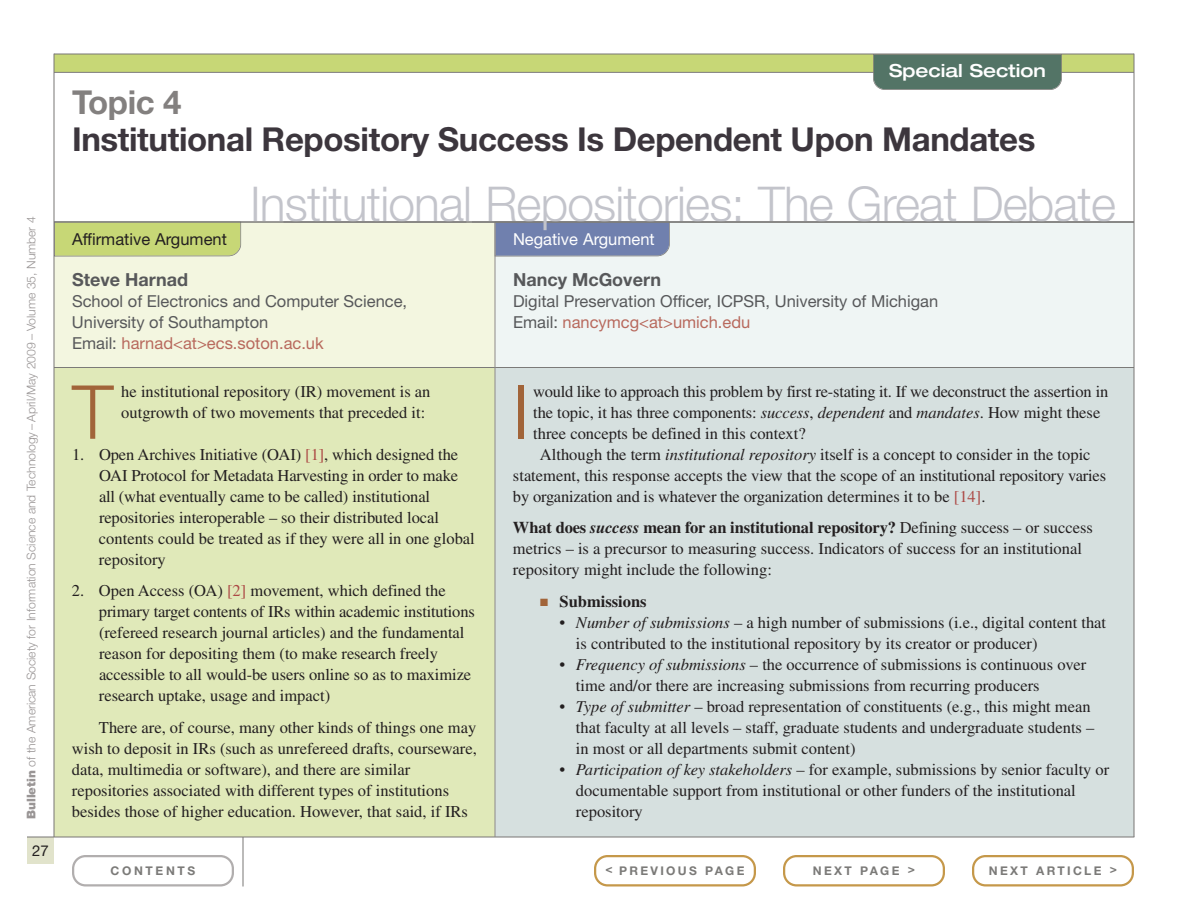
<style>
.page{position:relative;width:1188px;height:918px;background:#fff}
.page>*{position:absolute;margin:0;border:0;box-sizing:border-box;transform-origin:0 0}
.t1{font:300 74.55px "Helvetica Neue LT Std";color:#a16439}
.t2{font:300 48px "Helvetica Neue LT Std";letter-spacing:-.015em;color:#c3c4cb}
.t3{font:700 33px "Helvetica Neue LT Std";letter-spacing:-.01em;color:#3c363d}
.t4{font:700 33px "Helvetica Neue LT Std";letter-spacing:-.01em;color:#83807f}
.t5{font:700 18px "Helvetica Neue LT Std";color:#57585a}
.t6{font:500 expanded 18px "Helvetica Neue LT Std";color:#fff}
.t7{font:16.5px/21px "Times LT Std";color:#231f20}
.t8{font:16.5px/21px "Helvetica Neue LT Std";color:#57585a}
.t9{font:16.5px "Helvetica Neue LT Std";color:#231f20}
.t10{font:16.5px "Helvetica Neue LT Std";color:#fff}
.t11{font:700 16.5px "Times LT Std";color:#231f20}
.t12{font:15px "Helvetica Neue LT Std";color:#231f20}
.t13{font:300 12px "Helvetica Neue LT Std";letter-spacing:-.005em;color:#999595}
.t14{font:700 12px "Helvetica Neue LT Std";letter-spacing:.195em;color:#7b7a78}
.t15{font:700 12px "Helvetica Neue LT Std";letter-spacing:.22em;color:#7b7a78}
.s1{font-weight:900}
.s2{color:#b8695d}
.s3{color:#ac4945}
.s4{font-style:italic}
.s5{font-weight:700}
.s6{font-weight:700;font-style:italic}
.s7{color:#a16439}
</style>
<div class="page">
<div style="left:54px;top:222px;width:441px;height:144px;background:#f3f6e0"></div>
<div style="left:495px;top:222px;width:639px;height:144px;background:#eff5f4"></div>
<div style="left:54px;top:367px;width:441px;height:470px;background:#e0e9b9"></div>
<div style="left:495px;top:367px;width:639px;height:470px;background:#d6e0df"></div>
<hr style="left:54px;top:367px;width:1080px;height:1px;background:#7b7a78">
<div style="left:55px;top:223px;width:186px;height:33px;background:#c7d776"></div>
<div style="left:27px;top:837px;width:27px;height:27px;background:#e1e3cb"></div>
<div style="left:54px;top:54px;width:1080px;height:18px;background:#c7d776"></div>
<hr style="left:54px;top:72px;width:1080px;height:1px;background:#7b7a78">
<hr style="left:54px;top:54px;width:1080px;height:1px;background:#797675">
<hr style="left:27px;top:837px;width:1107px;height:1px;background:#797675">
<hr style="left:54px;top:54px;width:1px;height:783px;background:#797675">
<hr style="left:1134px;top:54px;width:1px;height:783px;background:#797675">
<div style="left:873px;top:55px;width:189px;height:35px;background:#537466"></div>
<div style="left:496px;top:223px;width:174px;height:33px;background:#7080ae"></div>
<hr style="left:495px;top:222px;width:1px;height:615px;background:#8e8a8a">
<hr style="left:243px;top:837px;width:1px;height:49px;background:#797675">
<svg style="left:72px;top:855px;width:162px;height:31px"></svg>
<svg style="left:783px;top:855px;width:162px;height:31px"></svg>
<svg style="left:972px;top:855px;width:162px;height:31px"></svg>
<svg style="left:594px;top:855px;width:162px;height:31px"></svg>
<hr style="left:54px;top:222px;width:412px;height:1px;background:#7b7a78">
<hr style="left:472px;top:222px;width:662px;height:1px;background:#7b7a78">
<hr style="left:284px;top:222px;width:258px;height:1px;background:#7b7a78">
<p class="t13" style="left:27px;top:819px;width:604px;rotate:-90deg"><span class="s1">Bulletin</span> of the American Society for Information Science and Technology – April/May 2009 – Volume 35, Number 4</p>
<p class="t12" style="left:32px;top:845px;width:18px">27</p>
<p class="t6" style="left:889px;top:64px;width:158px">Special Section</p>
<h3 class="t4" style="left:72px;top:90px;width:111px">Topic 4</h3>
<h3 class="t3" style="left:72px;top:127px;width:965px">Institutional Repository Success Is Dependent Upon Mandates</h3>
<h2 class="t2" style="left:250px;top:187px;width:867px">Institutional Repositories: The Great Debate</h2>
<p class="t9" style="left:72px;top:233px;width:156px">Affirmative Argument</p>
<p class="t10" style="left:513px;top:233px;width:143px">Negative Argument</p>
<p class="t5" style="left:72px;top:273px;width:118px">Steve Harnad</p>
<p class="t8" style="left:72px;top:292px;width:337px">School of Electronics and Computer Science,<br>University of Southampton<br>Email: <span class="s2">harnad&lt;at&gt;ecs.soton.ac.uk</span></p>
<h1 class="t1" style="left:72px;top:386px;width:43px">T</h1>
<p class="t7" style="left:121px;top:382px;width:311px">he institutional repository (IR) movement is an outgrowth of two movements that preceded it:</p>
<p class="t7" style="left:99px;top:445px;width:377px;text-indent:-27px">1. Open Archives Initiative (OAI) <span class="s3">[1]</span>, which designed the OAI Protocol for Metadata Harvesting in order to make all (what eventually came to be called) institutional repositories interoperable – so their distributed local contents could be treated as if they were all in one global repository</p>
<p class="t7" style="left:99px;top:582px;width:377px;text-indent:-27px">2. Open Access (OA) <span class="s3">[2]</span> movement, which defined the primary target contents of IRs within academic institutions (refereed research journal articles) and the fundamental reason for depositing them (to make research freely accessible to all would-be users online so as to maximize research uptake, usage and impact)</p>
<p class="t7" style="left:72px;top:718px;width:406px;text-indent:27px">There are, of course, many other kinds of things one may wish to deposit in IRs (such as unrefereed drafts, courseware, data, multimedia or software), and there are similar repositories associated with different types of institutions besides those of higher education. However, that said, if IRs</p>
<p class="t5" style="left:513px;top:273px;width:150px">Nancy McGovern</p>
<p class="t8" style="left:513px;top:292px;width:427px">Digital Preservation Officer, ICPSR, University of Michigan<br>Email: <span class="s2">nancymcg&lt;at&gt;umich.edu</span></p>
<h1 class="t1" style="left:513px;top:386px;width:18px">I</h1>
<p class="t7" style="left:533px;top:382px;width:577px">would like to approach this problem by first re-stating it. If we deconstruct the assertion in</p>
<p class="t7" style="left:533px;top:403px;width:569px">the topic, it has three components: <span class="s4">success</span>, <span class="s4">dependent</span> and <span class="s4">mandates</span>. How might these</p>
<p class="t7" style="left:533px;top:424px;width:274px">three concepts be defined in this context?</p>
<p class="t7" style="left:540px;top:445px;width:552px">Although the term <span class="s4">institutional repository</span> itself is a concept to consider in the topic</p>
<p class="t7" style="left:513px;top:466px;width:595px">statement, this response accepts the view that the scope of an institutional repository varies</p>
<p class="t7" style="left:513px;top:487px;width:474px">by organization and is whatever the organization determines it to be <span class="s3">[14]</span>.</p>
<p class="t7" style="left:513px;top:519px;width:581px"><span class="s5">What does</span> <span class="s6">success</span> <span class="s5">mean for an institutional repository?</span> Defining success – or success metrics – is a precursor to measuring success. Indicators of success for an institutional repository might include the following:</p>
<p class="t11" style="left:540px;top:596px;width:108px"><span class="s7">■</span> Submissions</p>
<p class="t7" style="left:576px;top:613px;width:532px;text-indent:-16px">• <span class="s4">Number of submissions</span> – a high number of submissions (i.e., digital content that is contributed to the institutional repository by its creator or producer)</p>
<p class="t7" style="left:576px;top:655px;width:512px;text-indent:-16px">• <span class="s4">Frequency of submissions</span> – the occurrence of submissions is continuous over time and/or there are increasing submissions from recurring producers</p>
<p class="t7" style="left:576px;top:697px;width:520px;text-indent:-16px">• <span class="s4">Type of submitter</span> – broad representation of constituents (e.g., this might mean that faculty at all levels – staff, graduate students and undergraduate students – in most or all departments submit content)</p>
<p class="t7" style="left:576px;top:760px;width:535px;text-indent:-16px">• <span class="s4">Participation of key stakeholders</span> – for example, submissions by senior faculty or documentable support from institutional or other funders of the institutional repository</p>
<p class="t15" style="left:111px;top:866px;width:86px">CONTENTS</p>
<p class="t14" style="left:606px;top:866px;width:140px">&lt; PREVIOUS PAGE</p>
<p class="t14" style="left:813px;top:866px;width:104px">NEXT PAGE &gt;</p>
<p class="t14" style="left:989px;top:866px;width:130px">NEXT ARTICLE &gt;</p>
</div>
